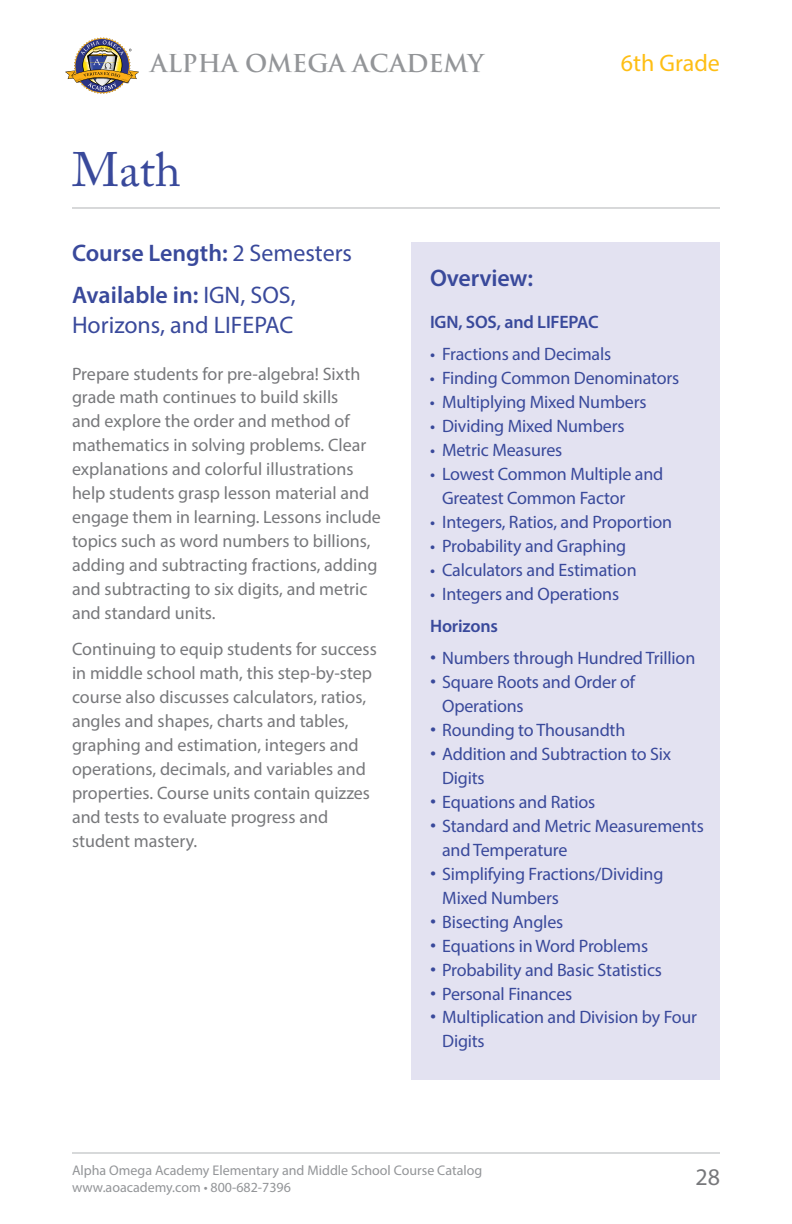
<style>
.page{position:relative;width:792px;height:1224px;background:#fff}
.page>*{position:absolute;margin:0;border:0;box-sizing:border-box;transform-origin:0 0}
.t1{font:48px "Adobe Caslon Pro";color:#39499b}
.t2{font:600 24px/42px "Myriad Pro";color:#39499b}
.t3{font:24px "Myriad Pro";color:#39499b}
.t4{font:700 24px "Trajan";color:#939598}
.t5{font:24px "Myriad Pro";color:#febe14}
.t6{font:24px "Myriad Pro";color:#77787b}
.t7{font:18px/24px "Myriad Pro";color:#77787b}
.t8{font:18px/24px "Myriad Pro";letter-spacing:-.01em;color:#39499b}
.t9{font:600 18px "Myriad Pro";letter-spacing:-.01em;color:#39499b}
.t10{font:14px/16.8px "Myriad Pro";color:#939598}
.s1{font-weight:400}
.s2{font-family:"Adobe Caslon Pro"}
</style>
<div class="page">
<hr style="left:72px;top:208px;width:648px;height:1px;background:#b1b4b6">
<hr style="left:72px;top:1153px;width:648px;height:1px;background:#b1b4b6">
<img style="left:65px;top:37px;width:74px;height:57px">
<div style="left:411px;top:242px;width:309px;height:838px;background:#e3e2f1"></div>
<h2 class="t4" style="left:151px;top:48px;width:335px">ALPHA OMEGA ACADEMY</h2>
<h1 class="t1" style="left:72px;top:141px;width:110px">Math</h1>
<h2 class="t5" style="left:621px;top:48px;width:101px">6th Grade</h2>
<h2 class="t2" style="left:72px;top:231px;width:282px">Course Length: <span class="s1">2 Semesters<br></span>Available in: <span class="s1">IGN, SOS,</span></h2>
<h2 class="t3" style="left:72px;top:310px;width:223px">Horizons, and LIFEPAC</h2>
<p class="t7" style="left:72px;top:361px;width:311px">Prepare students for pre-algebra! Sixth grade math continues to build skills<br>and explore the order and method of mathematics in solving problems. Clear explanations and colorful illustrations help students grasp lesson material and engage them in learning. Lessons include topics such as word numbers to billions, adding and subtracting fractions, adding and subtracting to six digits, and metric and standard units.</p>
<p class="t7" style="left:72px;top:637px;width:306px">Continuing to equip students for success in middle school math, this step-by-step course also discusses calculators, ratios, angles and shapes, charts and tables, graphing and estimation, integers and operations, decimals, and variables and properties. Course units contain quizzes and tests to evaluate progress and student mastery.</p>
<h2 class="t2" style="left:430px;top:256px;width:105px">Overview:</h2>
<p class="t9" style="left:430px;top:310px;width:170px">IGN, SOS, and LIFEPAC</p>
<p class="t8" style="left:430px;top:341px;width:183px">• Fractions and Decimals</p>
<p class="t8" style="left:430px;top:365px;width:251px">• Finding Common Denominators</p>
<p class="t8" style="left:430px;top:389px;width:218px">• Multiplying Mixed Numbers</p>
<p class="t8" style="left:430px;top:413px;width:196px">• Dividing Mixed Numbers</p>
<p class="t8" style="left:430px;top:437px;width:134px">• Metric Measures</p>
<p class="t8" style="left:442px;top:461px;width:223px;text-indent:-12px">• Lowest Common Multiple and<br>Greatest Common Factor</p>
<p class="t8" style="left:430px;top:509px;width:244px">• Integers, Ratios, and Proportion</p>
<p class="t8" style="left:430px;top:533px;width:198px">• Probability and Graphing</p>
<p class="t8" style="left:430px;top:557px;width:208px">• Calculators and Estimation</p>
<p class="t8" style="left:430px;top:581px;width:191px">• Integers and Operations</p>
<p class="t9" style="left:430px;top:614px;width:69px">Horizons</p>
<p class="t8" style="left:430px;top:645px;width:267px"><span class="s2">•</span> Numbers through Hundred Trillion</p>
<p class="t8" style="left:442px;top:669px;width:195px;text-indent:-12px"><span class="s2">•</span> Square Roots and Order of<br>Operations</p>
<p class="t8" style="left:430px;top:717px;width:197px"><span class="s2">•</span> Rounding to Thousandth</p>
<p class="t8" style="left:442px;top:741px;width:230px;text-indent:-12px"><span class="s2">•</span> Addition and Subtraction to Six<br>Digits</p>
<p class="t8" style="left:430px;top:789px;width:167px"><span class="s2">•</span> Equations and Ratios</p>
<p class="t8" style="left:442px;top:813px;width:263px;text-indent:-12px"><span class="s2">•</span> Standard and Metric Measurements and Temperature</p>
<p class="t8" style="left:442px;top:861px;width:223px;text-indent:-12px"><span class="s2">•</span> Simplifying Fractions/Dividing<br>Mixed Numbers</p>
<p class="t8" style="left:430px;top:909px;width:135px"><span class="s2">•</span> Bisecting Angles</p>
<p class="t8" style="left:430px;top:933px;width:220px"><span class="s2">•</span> Equations in Word Problems</p>
<p class="t8" style="left:430px;top:957px;width:233px"><span class="s2">•</span> Probability and Basic Statistics</p>
<p class="t8" style="left:430px;top:981px;width:144px"><span class="s2">•</span> Personal Finances</p>
<p class="t8" style="left:442px;top:1005px;width:256px;text-indent:-12px"><span class="s2">•</span> Multiplication and Division by Four<br>Digits</p>
<p class="t10" style="left:72px;top:1162px;width:412px">Alpha Omega Academy Elementary and Middle School Course Catalog www.aoacademy.com • 800-682-7396</p>
<h2 class="t6" style="left:695px;top:1162px;width:26px">28</h2>
</div>
